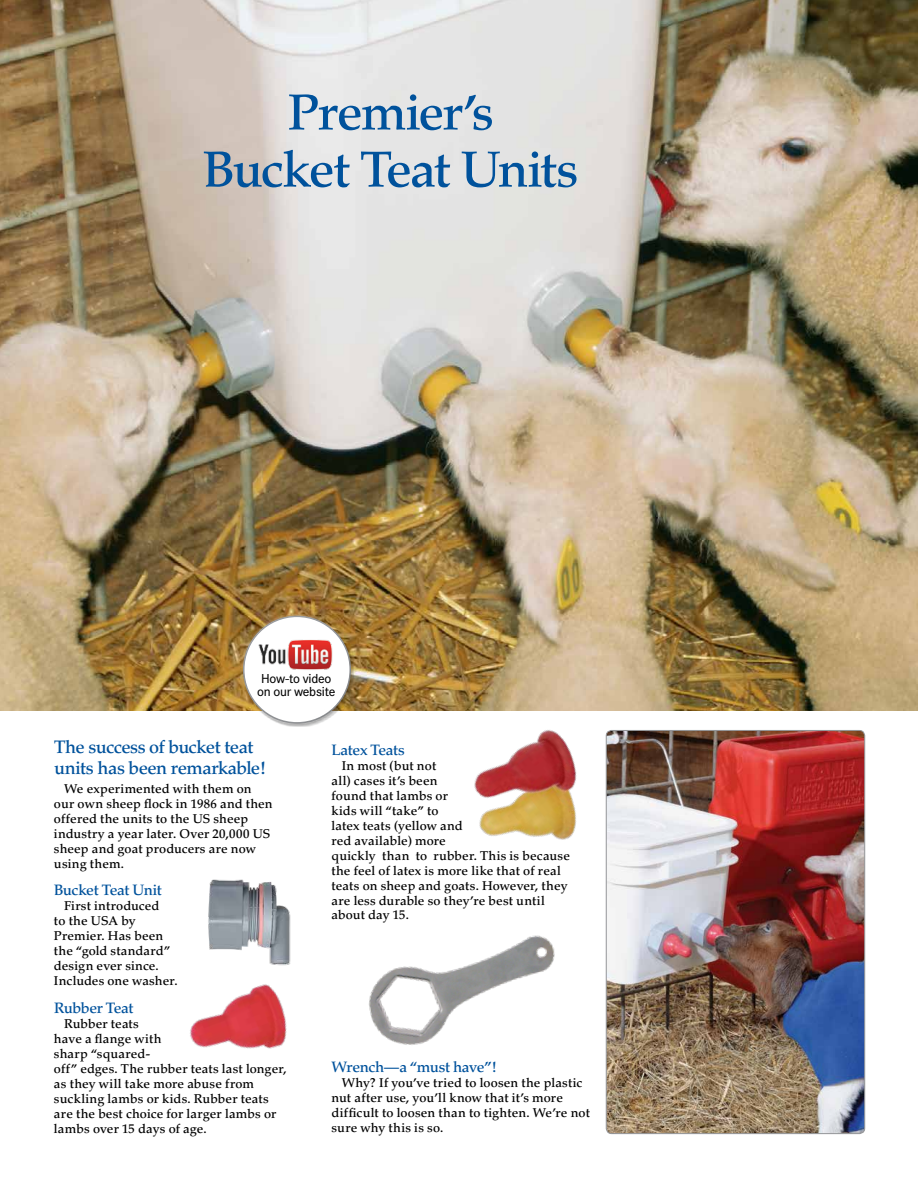
<style>
.page{position:relative;width:918px;height:1188px;background:#fff}
.page>*{position:absolute;margin:0;border:0;box-sizing:border-box;transform-origin:0 0}
.t1{font:500 50.4px/57.2px "Palatino";letter-spacing:-.04em;color:#00529c;text-align:center}
.t2{font:500 18px/21px "Palatino";letter-spacing:-.03em;color:#00529c}
.t3{font:500 15px "Palatino";letter-spacing:-.025em;color:#00529c}
.t4{font:500 13.5px/13.5px "Corporate S";letter-spacing:-.02em;color:#000}
.t5{font:500 12.75px/15px "Palatino";letter-spacing:.01em;color:#000}
</style>
<div class="page">
<img style="left:606px;top:730px;width:259px;height:404px">
<div style="left:606px;top:730px;width:259px;height:404px;border:1px solid #939598;border-radius:5px"></div>
<img style="left:0;top:0;width:918px;height:711px">
<div style="left:245px;top:617px;width:109px;height:110px;background:#000;opacity:.16"></div>
<div style="left:241px;top:614px;width:105px;height:81px;background:#fff;opacity:.5"></div>
<div style="left:248px;top:640px;width:105px;height:86px;background:#000;opacity:.5"></div>
<img style="left:257px;top:639px;width:76px;height:34px">
<img style="left:208px;top:879px;width:83px;height:87px">
<img style="left:190px;top:984px;width:97px;height:65px">
<img style="left:435px;top:702px;width:189px;height:188px">
<img style="left:369px;top:935px;width:186px;height:110px">
<h1 class="t1" style="left:203px;top:85px;width:377px">Premier’s<br>Bucket Teat Units</h1>
<p class="t4" style="left:257px;top:672px;width:80px">How-to video on our website</p>
<h2 class="t2" style="left:54px;top:736px;width:213px">The success of bucket teat units has been remarkable!</h2>
<p class="t5" style="left:54px;top:781px;width:220px;text-indent:10px">We experimented with them on our own sheep flock in 1986 and then offered the units to the US sheep industry a year later. Over 20,000 US sheep and goat producers are now using them.</p>
<p class="t3" style="left:54px;top:881px;width:109px">Bucket Teat Unit</p>
<p class="t5" style="left:54px;top:898px;width:125px;text-indent:10px">First introduced<br>to the USA by<br>Premier. Has been the “gold standard” design ever since.<br>Includes one washer.</p>
<p class="t3" style="left:54px;top:999px;width:81px">Rubber Teat</p>
<p class="t5" style="left:54px;top:1016px;width:234px;text-indent:10px">Rubber teats<br>have a flange with<br>sharp “squared-<br>off” edges. The rubber teats last longer, as they will take more abuse from suckling lambs or kids. Rubber teats are the best choice for larger lambs or lambs over 15 days of age.</p>
<p class="t3" style="left:332px;top:741px;width:75px">Latex Teats</p>
<p class="t5" style="left:332px;top:758px;width:240px;text-indent:10px">In most (but not<br>all) cases it’s been<br>found that lambs or<br>kids will “take” to<br>latex teats (yellow and<br>red available) more<br>quickly than to rubber. This is because the feel of latex is more like that of real teats on sheep and goats. However, they are less durable so they’re best until about day 15.</p>
<p class="t3" style="left:332px;top:1058px;width:166px">Wrench—a “must have”!</p>
<p class="t5" style="left:332px;top:1075px;width:260px;text-indent:10px">Why? If you’ve tried to loosen the plastic nut after use, you’ll know that it’s more difficult to loosen than to tighten. We’re not sure why this is so.</p>
</div>
